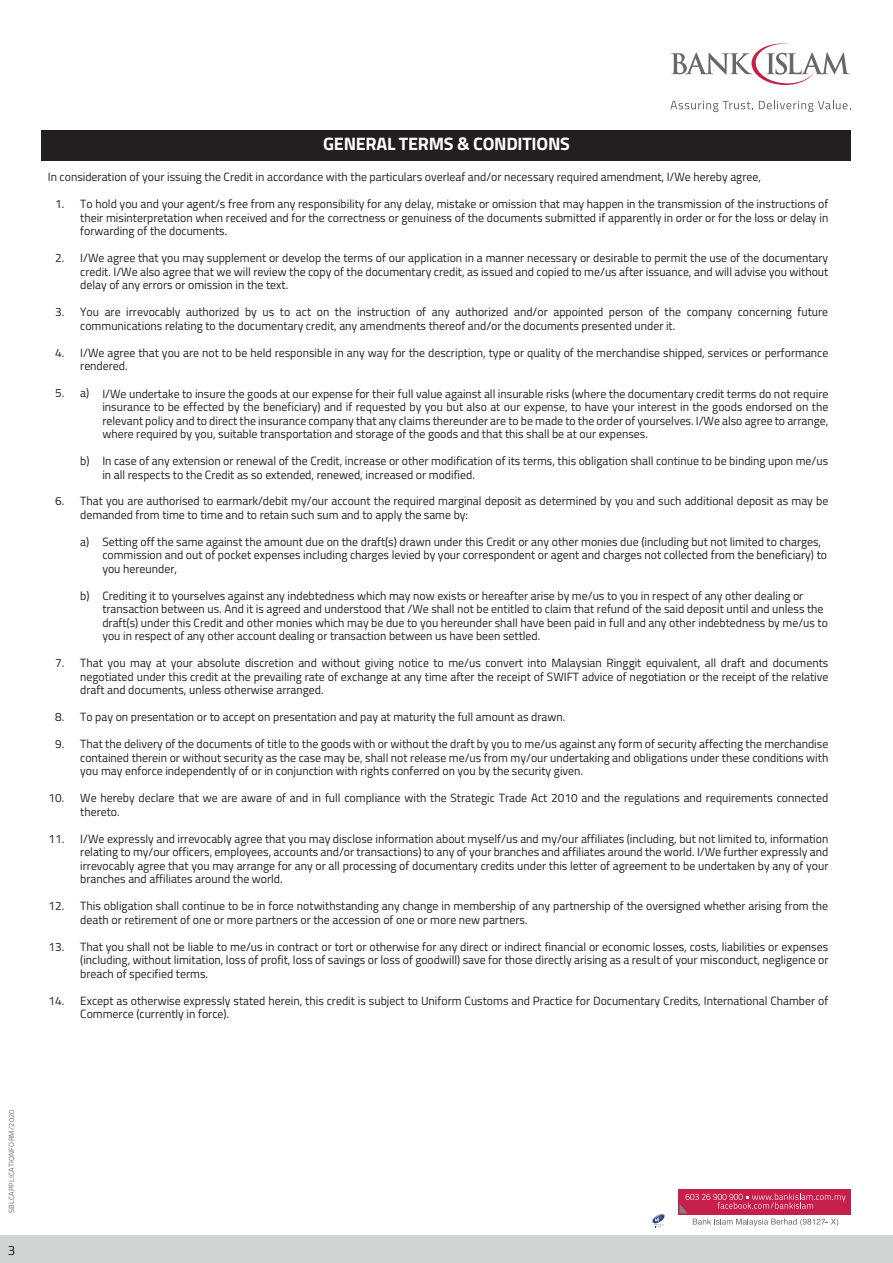
<style>
.page{position:relative;width:893px;height:1263px;background:#fff}
.page>*{position:absolute;margin:0;border:0;box-sizing:border-box;transform-origin:0 0}
.t1{font:700 18px "Titillium";letter-spacing:-.015em;color:#fff}
.t2{font:13.5px "Titillium";color:#231f20}
.t3{font:12px/13.5px "Titillium";color:#231f20}
.t4{font:7.5px "Titillium";letter-spacing:.025em;color:#6d6e71}
</style>
<div class="page">
<div style="left:42px;top:130px;width:809px;height:30px;background:#231f20"></div>
<div style="left:0;top:1236px;width:893px;height:27px;background:#d2d3d3"></div>
<div style="left:678px;top:1189px;width:172px;height:26px;background:#c61f4c"></div>
<svg style="left:679px;top:1193px;width:167px;height:33px"></svg>
<svg style="left:652px;top:1214px;width:13px;height:13px"></svg>
<svg style="left:670px;top:101px;width:83px;height:11px"></svg>
<svg style="left:759px;top:101px;width:89px;height:11px"></svg>
<svg style="left:671px;top:43px;width:179px;height:42px"></svg>
<h1 class="t1" style="left:323px;top:130px;width:248px">GENERAL TERMS &amp; CONDITIONS</h1>
<p class="t3" style="left:48px;top:169px;width:715px">In consideration of your issuing the Credit in accordance with the particulars overleaf and/or necessary required amendment, I/We hereby agree,</p>
<p class="t3" style="left:80px;top:197px;width:750px;text-align:justify">To hold you and your agent/s free from any responsibility for any delay, mistake or omission that may happen in the transmission of the instructions of their misinterpretation when received and for the correctness or genuiness of the documents submitted if apparently in order or for the loss or delay in forwarding of the documents.</p>
<p class="t3" style="left:80px;top:251px;width:750px;text-align:justify">I/We agree that you may supplement or develop the terms of our application in a manner necessary or desirable to permit the use of the documentary credit. I/We also agree that we will review the copy of the documentary credit, as issued and copied to me/us after issuance, and will advise you without delay of any errors or omission in the text.</p>
<p class="t3" style="left:80px;top:305px;width:749px">You are irrevocably authorized by us to act on the instruction of any authorized and/or appointed person of the company concerning future communications relating to the documentary credit, any amendments thereof and/or the documents presented under it.</p>
<p class="t3" style="left:80px;top:345px;width:750px">I/We agree that you are not to be held responsible in any way for the description, type or quality of the merchandise shipped, services or performance rendered.</p>
<p class="t3" style="left:80px;top:386px;width:11px">a)</p>
<p class="t3" style="left:55px;top:197px;width:11px">1.</p>
<p class="t3" style="left:55px;top:251px;width:11px">2.</p>
<p class="t3" style="left:55px;top:305px;width:11px">3.</p>
<p class="t3" style="left:55px;top:345px;width:11px">4.</p>
<p class="t3" style="left:55px;top:386px;width:11px">5.</p>
<p class="t3" style="left:102px;top:386px;width:727px;text-align:justify">I/We undertake to insure the goods at our expense for their full value against all insurable risks (where the documentary credit terms do not require insurance to be effected by the beneficiary) and if requested by you but also at our expense, to have your interest in the goods endorsed on the relevant policy and to direct the insurance company that any claims thereunder are to be made to the order of yourselves. I/We also agree to arrange, where required by you, suitable transportation and storage of the goods and that this shall be at our expenses.</p>
<p class="t3" style="left:102px;top:453px;width:727px">In case of any extension or renewal of the Credit, increase or other modification of its terms, this obligation shall continue to be binding upon me/us in all respects to the Credit as so extended, renewed, increased or modified.</p>
<p class="t3" style="left:80px;top:453px;width:11px">b)</p>
<p class="t3" style="left:80px;top:494px;width:749px">That you are authorised to earmark/debit my/our account the required marginal deposit as determined by you and such additional deposit as may be demanded from time to time and to retain such sum and to apply the same by:</p>
<p class="t3" style="left:80px;top:534px;width:11px">a)</p>
<p class="t3" style="left:55px;top:494px;width:11px">6.</p>
<p class="t3" style="left:102px;top:534px;width:726px">Setting off the same against the amount due on the draft(s) drawn under this Credit or any other monies due (including but not limited to charges, commission and out of pocket expenses including charges levied by your correspondent or agent and charges not collected from the beneficiary) to you hereunder,</p>
<p class="t3" style="left:102px;top:588px;width:727px">Crediting it to yourselves against any indebtedness which may now exists or hereafter arise by me/us to you in respect of any other dealing or transaction between us. And it is agreed and understood that /We shall not be entitled to claim that refund of the said deposit until and unless the draft(s) under this Credit and other monies which may be due to you hereunder shall have been paid in full and any other indebtedness by me/us to you in respect of any other account dealing or transaction between us have been settled.</p>
<p class="t3" style="left:80px;top:588px;width:11px">b)</p>
<p class="t3" style="left:55px;top:656px;width:11px">7.</p>
<p class="t3" style="left:55px;top:710px;width:11px">8.</p>
<p class="t3" style="left:55px;top:737px;width:11px">9.</p>
<p class="t3" style="left:49px;top:791px;width:17px">10.</p>
<p class="t3" style="left:49px;top:831px;width:17px">11.</p>
<p class="t3" style="left:49px;top:899px;width:17px">12.</p>
<p class="t3" style="left:49px;top:939px;width:17px">13.</p>
<p class="t3" style="left:49px;top:993px;width:17px">14.</p>
<p class="t3" style="left:80px;top:656px;width:750px;text-align:justify">That you may at your absolute discretion and without giving notice to me/us convert into Malaysian Ringgit equivalent, all draft and documents negotiated under this credit at the prevailing rate of exchange at any time after the receipt of SWIFT advice of negotiation or the receipt of the relative draft and documents, unless otherwise arranged.</p>
<p class="t3" style="left:80px;top:710px;width:487px">To pay on presentation or to accept on presentation and pay at maturity the full amount as drawn.</p>
<p class="t3" style="left:80px;top:737px;width:750px;text-align:justify">That the delivery of the documents of title to the goods with or without the draft by you to me/us against any form of security affecting the merchandise contained therein or without security as the case may be, shall not release me/us from my/our undertaking and obligations under these conditions with you may enforce independently of or in conjunction with rights conferred on you by the security given.</p>
<p class="t3" style="left:80px;top:791px;width:749px">We hereby declare that we are aware of and in full compliance with the Strategic Trade Act 2010 and the regulations and requirements connected thereto.</p>
<p class="t3" style="left:80px;top:831px;width:750px;text-align:justify">I/We expressly and irrevocably agree that you may disclose information about myself/us and my/our affiliates (including, but not limited to, information relating to my/our officers, employees, accounts and/or transactions) to any of your branches and affiliates around the world. I/We further expressly and irrevocably agree that you may arrange for any or all processing of documentary credits under this letter of agreement to be undertaken by any of your branches and affiliates around the world.</p>
<p class="t3" style="left:80px;top:899px;width:749px">This obligation shall continue to be in force notwithstanding any change in membership of any partnership of the oversigned whether arising from the death or retirement of one or more partners or the accession of one or more new partners.</p>
<p class="t3" style="left:80px;top:939px;width:750px;text-align:justify">That you shall not be liable to me/us in contract or tort or otherwise for any direct or indirect financial or economic losses, costs, liabilities or expenses (including, without limitation, loss of profit, loss of savings or loss of goodwill) save for those directly arising as a result of your misconduct, negligence or breach of specified terms.</p>
<p class="t3" style="left:80px;top:993px;width:749px">Except as otherwise expressly stated herein, this credit is subject to Uniform Customs and Practice for Documentary Credits, International Chamber of<br>Commerce (currently in force).</p>
<p class="t4" style="left:6px;top:1213px;width:105px;rotate:-90deg">SBLCAPPLICATIONFORM/2020</p>
<p class="t2" style="left:8px;top:1240px;width:9px">3</p>
</div>
